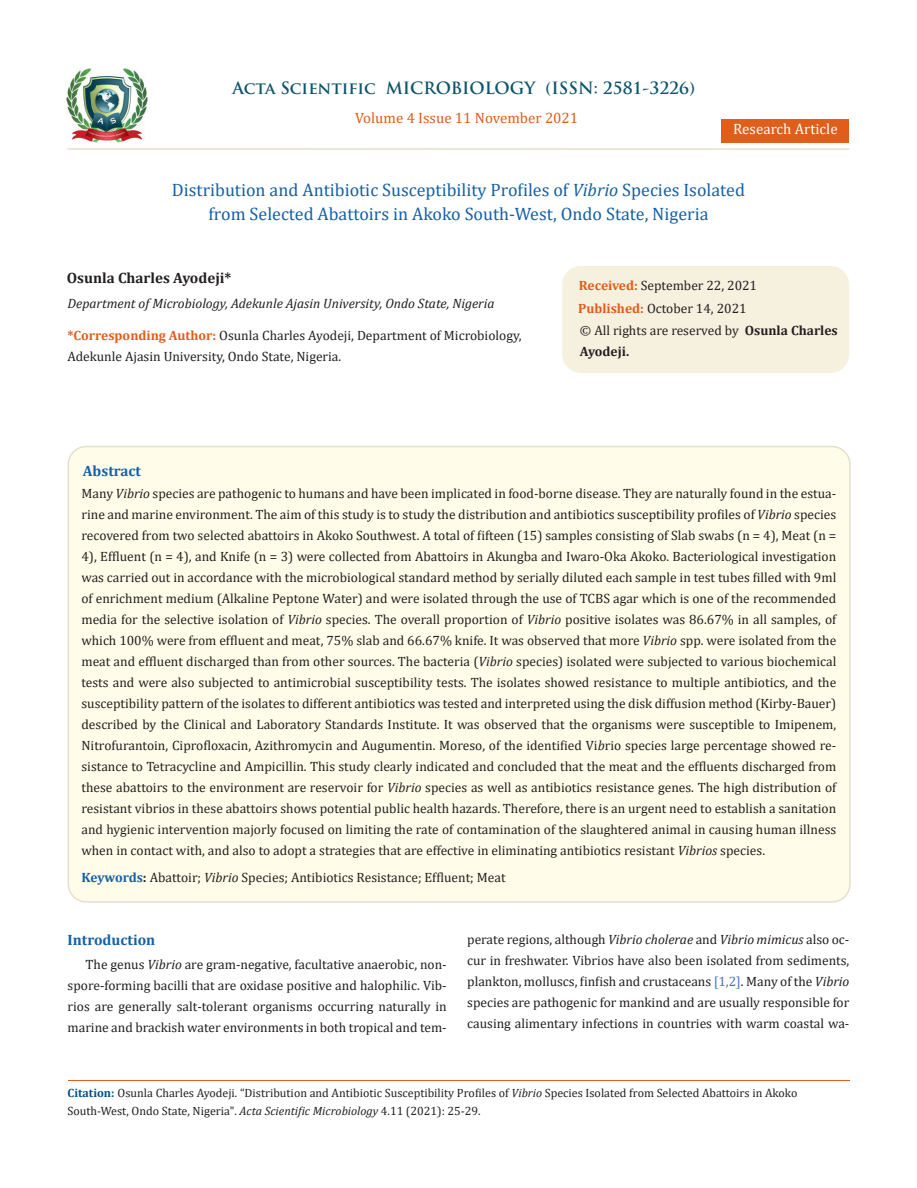
<style>
.page{position:relative;width:917px;height:1188px;background:#fff}
.page>*{position:absolute;margin:0;border:0;box-sizing:border-box;transform-origin:0 0}
.t1{font:18px "Cambria";color:#1560a6}
.t2{font:700 16.5px "Trajan Pro";color:#0e546a}
.t3{font:15px "Cambria";color:#e05d1a}
.t4{font:700 15px "Cambria";color:#231f20}
.t5{font:700 15px "Cambria";color:#1560a6}
.t6{font:15px "Cambria";color:#fff}
.t7{font:13.5px/21px "Cambria";color:#231f20;text-align:justify}
.t8{font:italic 13.5px "Cambria";color:#231f20}
.t9{font:12px "Cambria";color:#231f20}
.s1{font-style:italic}
.s2{font-weight:700;color:#e05d1a}
.s3{font-weight:700}
.s4{font-weight:700;color:#1560a6}
.s5{color:#4472c4}
.s6{font-weight:700;color:#035089}
</style>
<div class="page">
<img style="left:67px;top:68px;width:80px;height:74px">
<div style="left:721px;top:119px;width:128px;height:23px;background:#e05d1a"></div>
<div style="left:563px;top:267px;width:285px;height:105px;background:#f6f0df;border-radius:18px"></div>
<div style="left:562px;top:266px;width:287px;height:107px;border:2px solid #f6f0df;border-radius:18px"></div>
<div style="left:68px;top:447px;width:782px;height:455px;background:#fffde9;border-radius:18px"></div>
<div style="left:68px;top:446px;width:782px;height:457px;border:2px solid #e5dfce;border-radius:18px"></div>
<hr style="left:68px;top:1081px;width:781px;height:1px;background:#e05d1a">
<hr style="left:67px;top:148px;width:782px;height:2px;background:#e5dfce">
<p class="t2" style="left:232px;top:77px;width:464px">Acta Scientific MICROBIOLOGY (ISSN: 2581-3226)</p>
<p class="t3" style="left:355px;top:109px;width:224px">Volume 4 Issue 11 November 2021</p>
<p class="t6" style="left:733px;top:120px;width:106px">Research Article</p>
<p class="t1" style="left:172px;top:180px;width:574px">Distribution and Antibiotic Susceptibility Profiles of <span class="s1">Vibrio</span> Species Isolated</p>
<p class="t1" style="left:208px;top:204px;width:501px">from Selected Abattoirs in Akoko South-West, Ondo State, Nigeria</p>
<p class="t4" style="left:67px;top:267px;width:166px">Osunla Charles Ayodeji*</p>
<p class="t8" style="left:67px;top:294px;width:428px">Department of Microbiology, Adekunle Ajasin University, Ondo State, Nigeria</p>
<p class="t7" style="left:67px;top:325px;width:455px"><span class="s2">*Corresponding Author:</span> Osunla Charles Ayodeji, Department of Microbiology,<br>Adekunle Ajasin University, Ondo State, Nigeria.</p>
<p class="t7" style="left:579px;top:275px;width:180px"><span class="s2">Received:</span> September 22, 2021</p>
<p class="t7" style="left:578px;top:298px;width:170px"><span class="s2">Published:</span> October 14, 2021</p>
<p class="t7" style="left:580px;top:319px;width:259px">© All rights are reserved by <span class="s3">Osunla Charles<br>Ayodeji.</span></p>
<p class="t5" style="left:83px;top:461px;width:60px">Abstract</p>
<p class="t7" style="left:81px;top:483px;width:756px">Many <span class="s1">Vibrio</span> species are pathogenic to humans and have been implicated in food-borne disease. They are naturally found in the estua&shy;rine and marine environment. The aim of this study is to study the distribution and antibiotics susceptibility profiles of <span class="s1">Vibrio</span> species recovered from two selected abattoirs in Akoko Southwest. A total of fifteen (15) samples consisting of Slab swabs (n = 4), Meat (n = 4), Effluent (n = 4), and Knife (n = 3) were collected from Abattoirs in Akungba and Iwaro-Oka Akoko. Bacteriological investigation was carried out in accordance with the microbiological standard method by serially diluted each sample in test tubes filled with 9ml of enrichment medium (Alkaline Peptone Water) and were isolated through the use of TCBS agar which is one of the recommended media for the selective isolation of <span class="s1">Vibrio</span> species. The overall proportion of <span class="s1">Vibrio</span> positive isolates was 86.67% in all samples, of which 100% were from effluent and meat, 75% slab and 66.67% knife. It was observed that more <span class="s1">Vibrio</span> spp. were isolated from the meat and effluent discharged than from other sources. The bacteria (<span class="s1">Vibrio</span> species) isolated were subjected to various biochemical tests and were also subjected to antimicrobial susceptibility tests. The isolates showed resistance to multiple antibiotics, and the susceptibility pattern of the isolates to different antibiotics was tested and interpreted using the disk diffusion method (Kirby-Bauer) described by the Clinical and Laboratory Standards Institute. It was observed that the organisms were susceptible to Imipenem, Nitrofurantoin, Ciprofloxacin, Azithromycin and Augumentin. Moreso, of the identified Vi<span class="s1">b</span>rio species large percentage showed re&shy;sistance to Tetracycline and Ampicillin. This study clearly indicated and concluded that the meat and the effluents discharged from these abattoirs to the environment are reservoir for <span class="s1">Vibrio</span> species as well as antibiotics resistance genes. The high distribution of resistant vibrios in these abattoirs shows potential public health hazards. Therefore, there is an urgent need to establish a sanitation and hygienic intervention majorly focused on limiting the rate of contamination of the slaughtered animal in causing human illness when in contact with, and also to adopt a strategies that are effective in eliminating antibiotics resistant <span class="s1">Vibrios</span> species.</p>
<p class="t7" style="left:81px;top:867px;width:425px"><span class="s4">Keywords</span><span class="s3">:</span> Abattoir; <span class="s1">Vibrio</span> Species; Antibiotics Resistance; Effluent; Meat</p>
<p class="t5" style="left:68px;top:929px;width:89px">Introduction</p>
<p class="t7" style="left:68px;top:954px;width:381px;text-indent:18px">The genus <span class="s1">Vibrio</span> are gram-negative, facultative anaerobic, non&shy;spore-forming bacilli that are oxidase positive and halophilic. Vib&shy;rios are generally salt-tolerant organisms occurring naturally in marine and brackish water environments in both tropical and tem-</p>
<p class="t7" style="left:467px;top:929px;width:384px">perate regions, although <span class="s1">Vibrio cholerae</span> and <span class="s1">Vibrio mimicus</span> also oc&shy;cur in freshwater. Vibrios have also been isolated from sediments, plankton, molluscs, finfish and crustaceans <span class="s5">[1,2]</span>. Many of the <span class="s1">Vibrio </span>species are pathogenic for mankind and are usually responsible for causing alimentary infections in countries with warm coastal wa-</p>
<p class="t9" style="left:68px;top:1086px;width:731px"><span class="s6">Citation:</span> Osunla Charles Ayodeji. “Distribution and Antibiotic Susceptibility Profiles of <span class="s1">Vibrio</span> Species Isolated from Selected Abattoirs in Akoko</p>
<p class="t9" style="left:68px;top:1104px;width:414px">South-West, Ondo State, Nigeria". <span class="s1">Acta Scientific Microbiology</span> 4.11 (2021): 25-29.</p>
</div>
